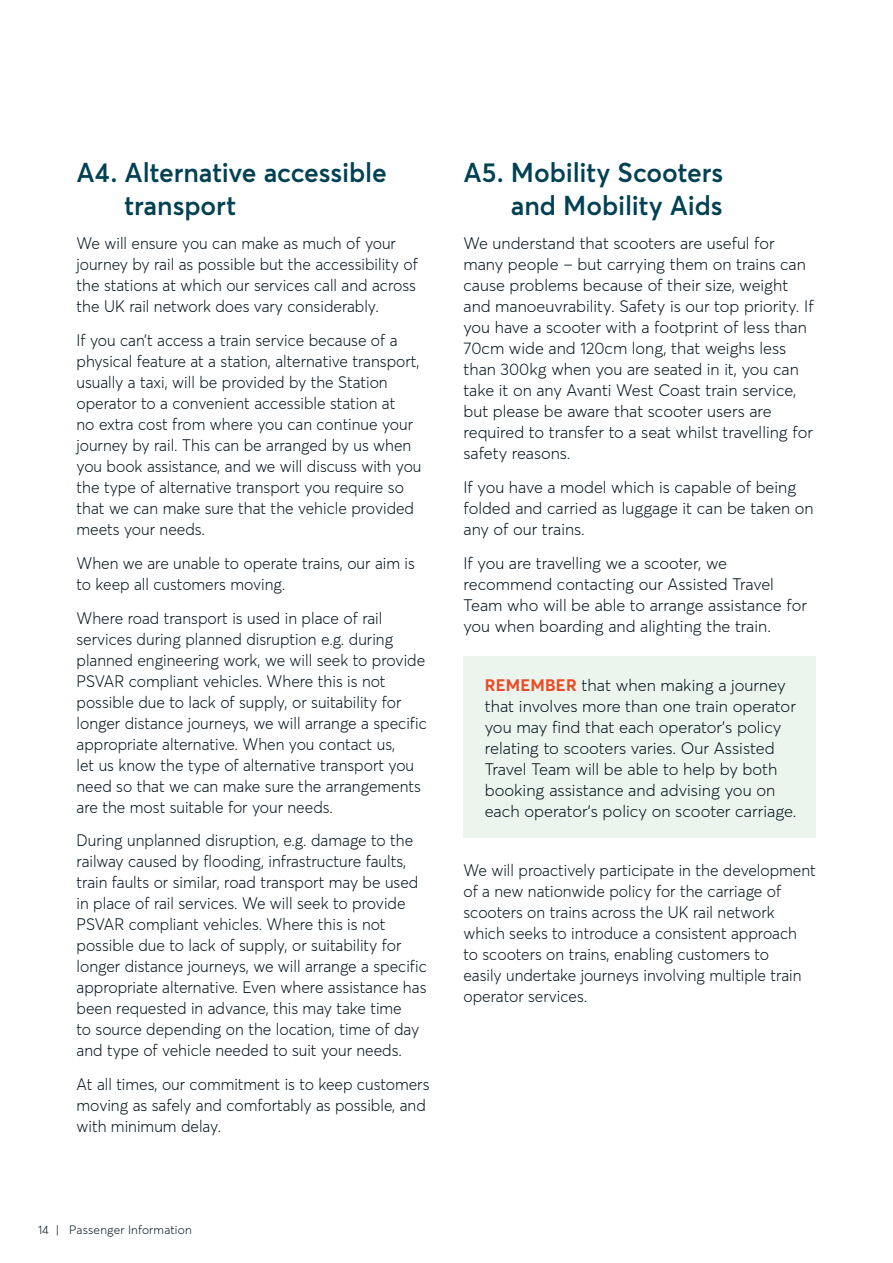
<style>
.page{position:relative;width:893px;height:1263px;background:#fff}
.page>*{position:absolute;margin:0;border:0;box-sizing:border-box;transform-origin:0 0}
.t1{font:600 27px/33px "Averta";letter-spacing:-.005em;color:#004153}
.t2{font:300 16.5px/21px "Averta";color:#04141e;scale:.95 1}
.t3{font:300 16.5px/21px "Averta";color:#04141e}
.t4{font:300 12px "Averta";letter-spacing:.015em;color:#04141e}
.s1{font-weight:700;color:#e94c26}
</style>
<div class="page">
<div style="left:463px;top:656px;width:353px;height:182px;background:#ebf5ee"></div>
<h1 class="t1" style="left:125px;top:156px;width:264px;text-indent:-48px">A4. Alternative accessible transport</h1>
<p class="t2" style="left:77px;top:233px;width:361px">We will ensure you can make as much of your journey by rail as possible but the accessibility of the stations at which our services call and across the UK rail network does vary considerably.</p>
<p class="t2" style="left:77px;top:330px;width:365px">If you can’t access a train service because of a physical feature at a station, alternative transport, usually a taxi, will be provided by the Station operator to a convenient accessible station at<br>no extra cost from where you can continue your journey by rail. This can be arranged by us when you book assistance, and we will discuss with you the type of alternative transport you require so that we can make sure that the vehicle provided meets your needs.</p>
<p class="t2" style="left:77px;top:552px;width:358px">When we are unable to operate trains, our aim is to keep all customers moving.</p>
<p class="t2" style="left:77px;top:607px;width:370px">Where road transport is used in place of rail services during planned disruption e.g. during planned engineering work, we will seek to provide PSVAR compliant vehicles. Where this is not possible due to lack of supply, or suitability for longer distance journeys, we will arrange a specific appropriate alternative. When you contact us,<br>let us know the type of alternative transport you need so that we can make sure the arrangements are the most suitable for your needs.</p>
<p class="t2" style="left:77px;top:830px;width:370px">During unplanned disruption, e.g. damage to the railway caused by flooding, infrastructure faults, train faults or similar, road transport may be used in place of rail services. We will seek to provide PSVAR compliant vehicles. Where this is not possible due to lack of supply, or suitability for longer distance journeys, we will arrange a specific appropriate alternative. Even where assistance has been requested in advance, this may take time<br>to source depending on the location, time of day and type of vehicle needed to suit your needs.</p>
<p class="t2" style="left:77px;top:1074px;width:373px">At all times, our commitment is to keep customers moving as safely and comfortably as possible, and with minimum delay.</p>
<h1 class="t1" style="left:463px;top:156px;width:261px;text-align:right">A5. Mobility Scooters and Mobility Aids</h1>
<p class="t3" style="left:463px;top:233px;width:352px">We understand that scooters are useful for many people – but carrying them on trains can cause problems because of their size, weight and manoeuvrability. Safety is our top priority. If you have a scooter with a footprint of less than 70cm wide and 120cm long, that weighs less than 300kg when you are seated in it, you can take it on any Avanti West Coast train service, but please be aware that scooter users are required to transfer to a seat whilst travelling for safety reasons.</p>
<p class="t3" style="left:463px;top:477px;width:352px">If you have a model which is capable of being folded and carried as luggage it can be taken on any of our trains.</p>
<p class="t3" style="left:463px;top:552px;width:345px">If you are travelling we a scooter, we recommend contacting our Assisted Travel Team who will be able to arrange assistance for you when boarding and alighting the train.</p>
<p class="t3" style="left:485px;top:675px;width:313px"><span class="s1">REMEMBER</span> that when making a journey that involves more than one train operator you may find that each operator’s policy relating to scooters varies. Our Assisted Travel Team will be able to help by both booking assistance and advising you on each operator’s policy on scooter carriage.</p>
<p class="t2" style="left:463px;top:860px;width:372px">We will proactively participate in the development of a new nationwide policy for the carriage of scooters on trains across the UK rail network which seeks to introduce a consistent approach<br>to scooters on trains, enabling customers to<br>easily undertake journeys involving multiple train operator services.</p>
<p class="t4" style="left:38px;top:1222px;width:12px">14</p>
<p class="t4" style="left:56px;top:1222px;width:138px">| Passenger Information</p>
</div>
